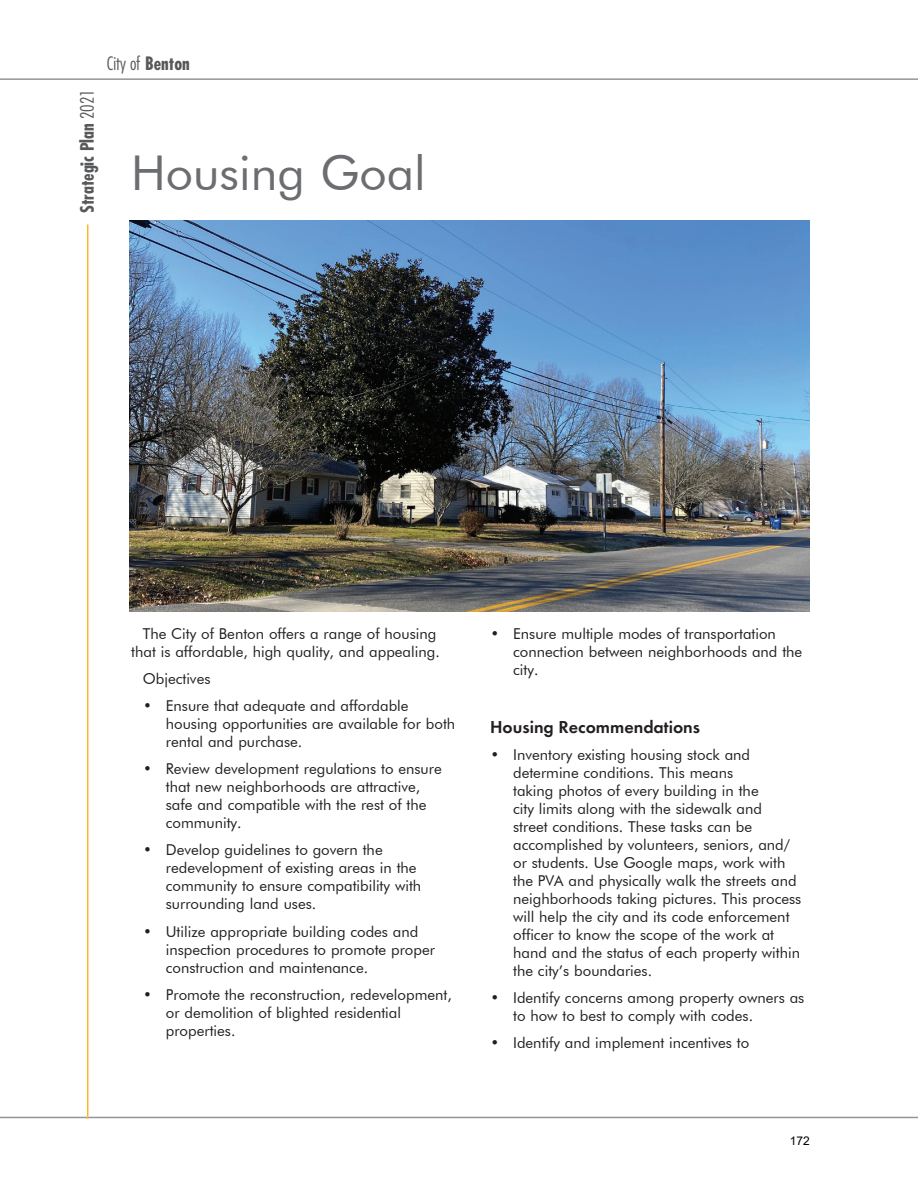
<style>
.page{position:relative;width:918px;height:1188px;background:#fff}
.page>*{position:absolute;margin:0;border:0;box-sizing:border-box;transform-origin:0 0}
.t1{font:48px "Futura BT";color:#6c6d70}
.t2{font:600 18px "Futura PT";color:#231f20}
.t3{font:700 condensed 18px "Futura";color:#57585a}
.t4{font:300 condensed 18px "Futura";color:#57585a}
.t5{font:15px/18px "Futura BT";color:#231f20}
.t6{font:12px "Arial";color:#000}
.s1{font-weight:300}
.s2{font-weight:700}
</style>
<div class="page">
<hr style="left:0;top:78px;width:918px;height:2px;background:#939598">
<hr style="left:0;top:1117px;width:918px;height:1px;background:#939598">
<hr style="left:87px;top:225px;width:1px;height:894px;background:#fcb828">
<img style="left:130px;top:221px;width:679px;height:391px">
<p class="t3" style="left:76px;top:213px;width:126px;rotate:-90deg">Strategic Plan <span class="s1">2021</span></p>
<p class="t4" style="left:107px;top:52px;width:84px">City of <span class="s2">Benton</span></p>
<h1 class="t1" style="left:131px;top:144px;width:296px">Housing Goal</h1>
<p class="t5" style="left:131px;top:624px;width:310px;text-align:center">The City of Benton offers a range of housing that is affordable, high quality, and appealing.</p>
<p class="t5" style="left:143px;top:669px;width:69px">Objectives</p>
<p class="t5" style="left:166px;top:697px;width:291px;text-indent:-22px">• Ensure that adequate and affordable housing opportunities are available for both rental and purchase.</p>
<p class="t5" style="left:166px;top:760px;width:278px;text-indent:-22px">• Review development regulations to ensure that new neighborhoods are attractive, safe and compatible with the rest of the community.</p>
<p class="t5" style="left:166px;top:841px;width:257px;text-indent:-22px">• Develop guidelines to govern the redevelopment of existing areas in the community to ensure compatibility with surrounding land uses.</p>
<p class="t5" style="left:166px;top:922px;width:271px;text-indent:-22px">• Utilize appropriate building codes and inspection procedures to promote proper construction and maintenance.</p>
<p class="t5" style="left:166px;top:985px;width:287px;text-indent:-22px">• Promote the reconstruction, redevelopment, or demolition of blighted residential properties.</p>
<p class="t5" style="left:513px;top:624px;width:291px;text-indent:-22px">• Ensure multiple modes of transportation connection between neighborhoods and the city.</p>
<p class="t2" style="left:490px;top:715px;width:212px">Housing Recommendations</p>
<p class="t5" style="left:513px;top:745px;width:290px;text-indent:-22px">• Inventory existing housing stock and determine conditions. This means<br>taking photos of every building in the<br>city limits along with the sidewalk and<br>street conditions. These tasks can be accomplished by volunteers, seniors, and/ or students. Use Google maps, work with the PVA and physically walk the streets and neighborhoods taking pictures. This process will help the city and its code enforcement officer to know the scope of the work at hand and the status of each property within the city’s boundaries.</p>
<p class="t5" style="left:513px;top:989px;width:293px;text-indent:-22px">• Identify concerns among property owners as to how to best to comply with codes.</p>
<p class="t5" style="left:491px;top:1034px;width:260px">• Identify and implement incentives to</p>
<p class="t6" style="left:790px;top:1132px;width:22px">172</p>
</div>
